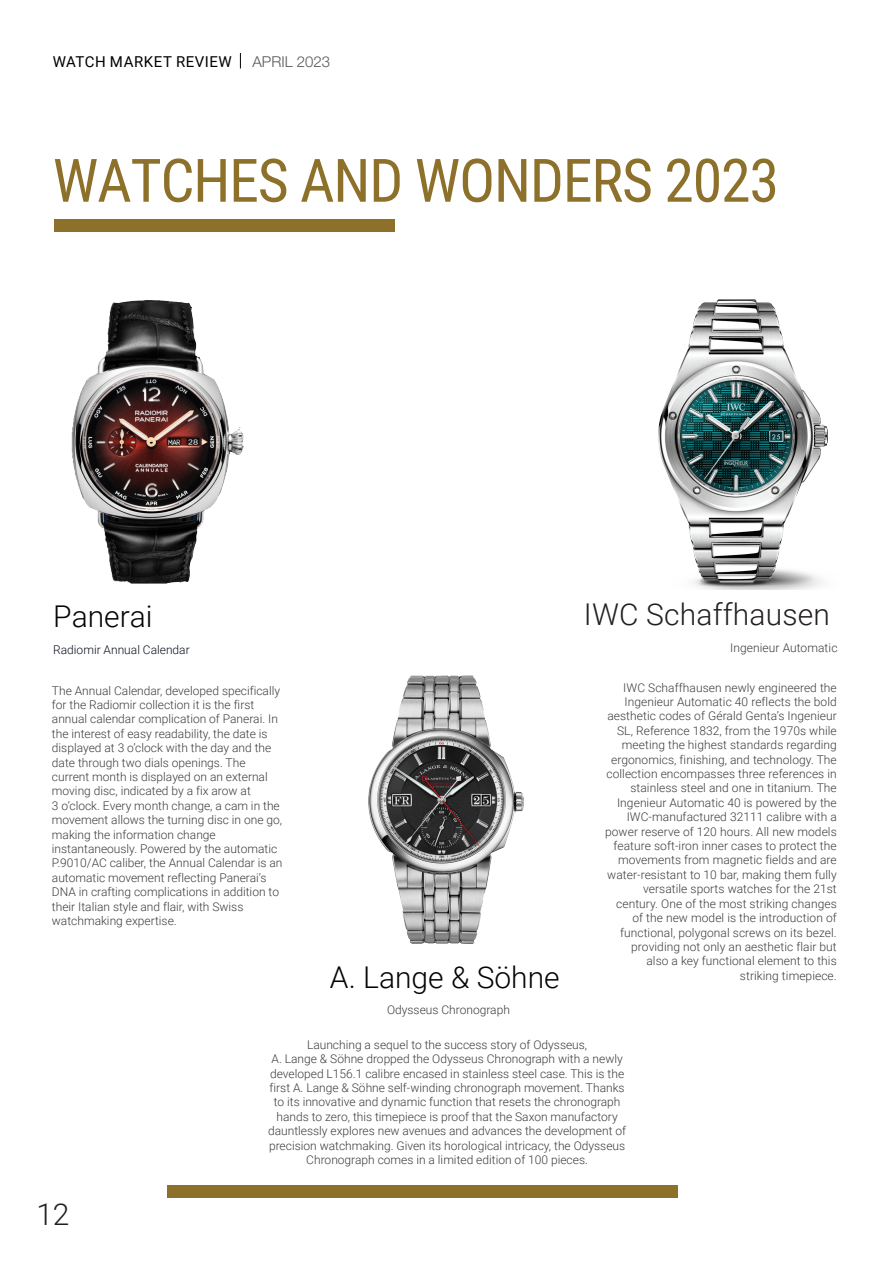
<style>
.page{position:relative;width:893px;height:1263px;background:#fff}
.page>*{position:absolute;margin:0;border:0;box-sizing:border-box;transform-origin:0 0}
.t1{font:60px "Roboto Condensed";letter-spacing:-.02em;color:#8d712b}
.t2{font:300 30px "Roboto";color:#050504}
.t3{font:300 30px "Roboto";letter-spacing:.005em;color:#231f20}
.t4{font:15px "Roboto";letter-spacing:.035em;color:#000002}
.t5{font:300 15px "Helvetica Neue";color:#57585a}
.t6{font:300 12px/14.4px "Roboto";color:#3b3c3b;text-align:right}
.t7{font:300 12px "Roboto";color:#0a1020}
</style>
<div class="page">
<div style="left:167px;top:1185px;width:511px;height:13px;background:#8d712b"></div>
<div style="left:54px;top:220px;width:340px;height:12px;background:#8d712b"></div>
<svg style="left:240px;top:53px;width:1px;height:15px"></svg>
<img style="left:71px;top:300px;width:173px;height:284px">
<img style="left:658px;top:299px;width:170px;height:291px">
<img style="left:368px;top:676px;width:155px;height:267px">
<p class="t4" style="left:53px;top:51px;width:180px">WATCH MARKET REVIEW</p>
<p class="t5" style="left:252px;top:52px;width:79px">APRIL 2023</p>
<h1 class="t1" style="left:53px;top:138px;width:728px">WATCHES AND WONDERS 2023</h1>
<h2 class="t2" style="left:53px;top:595px;width:101px">Panerai</h2>
<p class="t7" style="left:53px;top:641px;width:138px">Radiomir Annual Calendar</p>
<p class="t6" style="left:52px;top:683px;width:232px;text-align:left">The Annual Calendar, developed specifically for the Radiomir collection it is the first annual calendar complication of Panerai. In the interest of easy readability, the date is displayed at 3 o’clock with the day and the date through two dials openings. The current month is displayed on an external moving disc, indicated by a fix arow at<br>3 o’clock. Every month change, a cam in the movement allows the turning disc in one go, making the information change instantaneously. Powered by the automatic P.9010/AC caliber, the Annual Calendar is an automatic movement reflecting Panerai’s DNA in crafting complications in addition to their Italian style and flair, with Swiss watchmaking expertise.</p>
<h2 class="t2" style="left:330px;top:956px;width:231px">A. Lange &amp; Söhne</h2>
<p class="t6" style="left:387px;top:1002px;width:124px">Odysseus Chronograph</p>
<h2 class="t3" style="left:584px;top:593px;width:248px">IWC Schaffhausen</h2>
<p class="t6" style="left:730px;top:640px;width:109px">Ingenieur Automatic</p>
<p class="t6" style="left:605px;top:680px;width:233px">IWC Schaffhausen newly engineered the Ingenieur Automatic 40 reflects the bold aesthetic codes of Gérald Genta’s Ingenieur SL, Reference 1832, from the 1970s while meeting the highest standards regarding ergonomics, finishing, and technology. The collection encompasses three references in stainless steel and one in titanium. The Ingenieur Automatic 40 is powered by the IWC-manufactured 32111 calibre with a power reserve of 120 hours. All new models feature soft-iron inner cases to protect the movements from magnetic fields and are water-resistant to 10 bar, making them fully versatile sports watches for the 21st century. One of the most striking changes of the new model is the introduction of functional, polygonal screws on its bezel. providing not only an aesthetic flair but<br>also a key functional element to this striking timepiece.</p>
<h2 class="t3" style="left:36px;top:1193px;width:35px">12</h2>
<p class="t6" style="left:268px;top:1037px;width:360px;text-align:center">Launching a sequel to the success story of Odysseus,<br>A. Lange &amp; Söhne dropped the Odysseus Chronograph with a newly developed L156.1 calibre encased in stainless steel case. This is the first A. Lange &amp; Söhne self-winding chronograph movement. Thanks to its innovative and dynamic function that resets the chronograph hands to zero, this timepiece is proof that the Saxon manufactory dauntlessly explores new avenues and advances the development of precision watchmaking. Given its horological intricacy, the Odysseus Chronograph comes in a limited edition of 100 pieces.</p>
</div>
